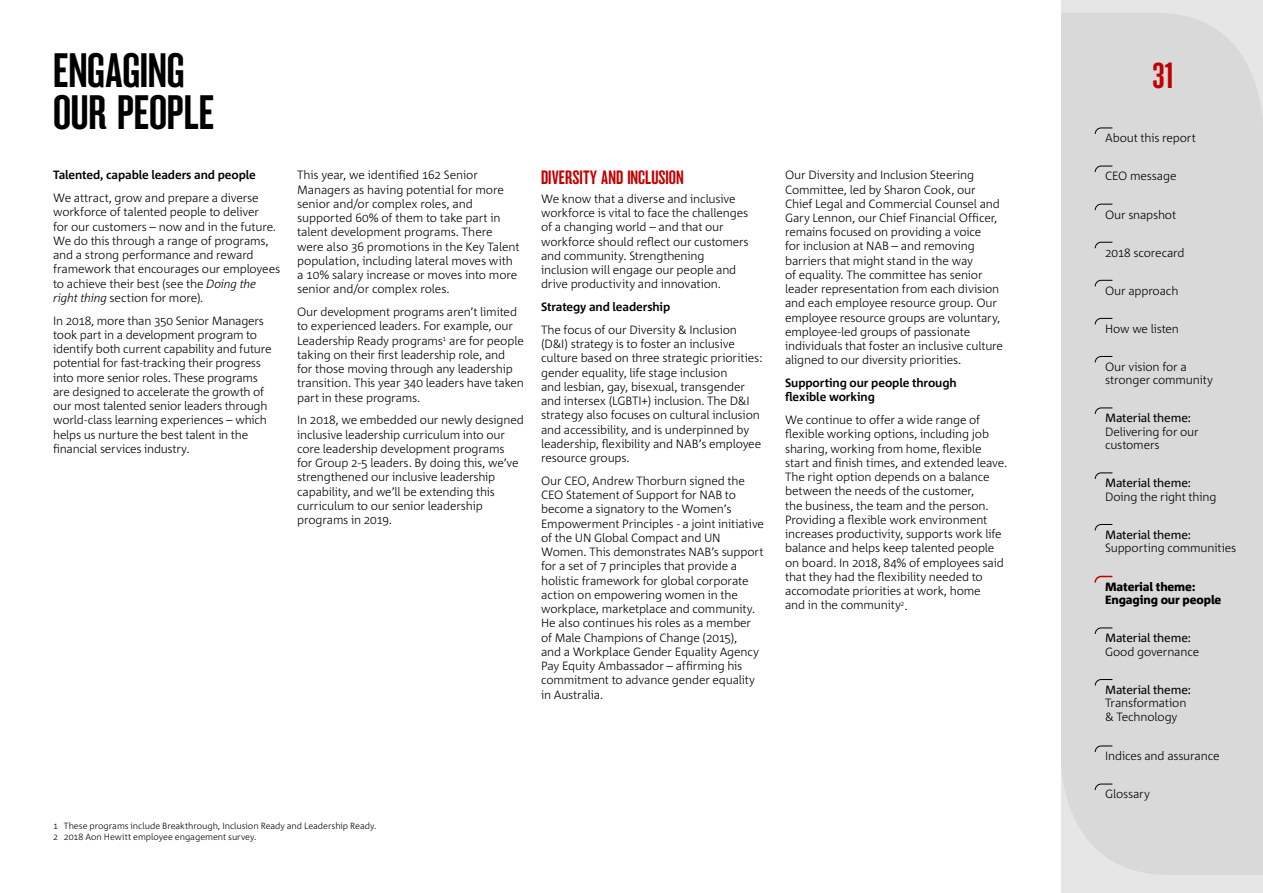
<style>
.page{position:relative;width:1263px;height:893px;background:#fff}
.page>*{position:absolute;margin:0;border:0;box-sizing:border-box;transform-origin:0 0}
.t1{font:45px/42px "NAB Impact";letter-spacing:-.005em;color:#000}
.t2{font:33.6px "NAB Impact";color:#c20000}
.t3{font:18px "NAB Impact";color:#c20000}
.t4{font:300 12px/14.2px "Corpid";letter-spacing:-.015em;color:#000}
.t5{font:700 12px/14.2px "Corpid";letter-spacing:-.01em;color:#000}
.t6{font:12px "Corpid";letter-spacing:-.01em;color:#000}
.t7{font:800 12px/13.5px "Corpid";letter-spacing:-.01em;color:#000}
.t8{font:300 9px/10.5px "Corpid";letter-spacing:-.005em;color:#000}
.s1{font-style:italic}
</style>
<div class="page">
<div style="left:1061px;top:0;width:202px;height:893px;background:#e6e6e6"></div>
<div style="left:1061px;top:13px;width:202px;height:862px;background:#d9d9d9"></div>
<svg style="left:1094px;top:127px;width:19px;height:8px"></svg>
<svg style="left:1094px;top:165px;width:19px;height:8px"></svg>
<svg style="left:1094px;top:241px;width:19px;height:8px"></svg>
<svg style="left:1094px;top:203px;width:19px;height:8px"></svg>
<svg style="left:1094px;top:280px;width:19px;height:7px"></svg>
<svg style="left:1094px;top:318px;width:19px;height:7px"></svg>
<svg style="left:1094px;top:407px;width:19px;height:8px"></svg>
<svg style="left:1094px;top:356px;width:19px;height:7px"></svg>
<svg style="left:1094px;top:472px;width:19px;height:8px"></svg>
<svg style="left:1094px;top:524px;width:19px;height:7px"></svg>
<svg style="left:1094px;top:627px;width:19px;height:8px"></svg>
<svg style="left:1094px;top:679px;width:19px;height:7px"></svg>
<svg style="left:1094px;top:745px;width:19px;height:8px"></svg>
<svg style="left:1094px;top:783px;width:19px;height:8px"></svg>
<div style="left:1090px;top:572px;width:161px;height:39px;background:#d9d9d9"></div>
<svg style="left:1094px;top:575px;width:19px;height:8px"></svg>
<h1 class="t1" style="left:53px;top:52px;width:162px">ENGAGING<br>OUR PEOPLE</h1>
<p class="t5" style="left:53px;top:168px;width:204px">Talented, capable leaders and people</p>
<p class="t4" style="left:53px;top:191px;width:228px">We attract, grow and prepare a diverse workforce of talented people to deliver<br>for our customers – now and in the future.<br>We do this through a range of programs, and a strong performance and reward framework that encourages our employees to achieve their best (see the <span class="s1">Doing the right thing</span> section for more).</p>
<p class="t4" style="left:53px;top:313px;width:220px">In 2018, more than 350 Senior Managers took part in a development program to identify both current capability and future potential for fast-tracking their progress into more senior roles. These programs are designed to accelerate the growth of our most talented senior leaders through world-class learning experiences – which helps us nurture the best talent in the financial services industry.</p>
<p class="t4" style="left:297px;top:168px;width:224px">This year, we identified 162 Senior Managers as having potential for more senior and/or complex roles, and supported 60% of them to take part in talent development programs. There were also 36 promotions in the Key Talent population, including lateral moves with a 10% salary increase or moves into more senior and/or complex roles.</p>
<p class="t4" style="left:297px;top:305px;width:228px">Our development programs aren’t limited to experienced leaders. For example, our Leadership Ready programs<sup>1</sup> are for people taking on their first leadership role, and<br>for those moving through any leadership transition. This year 340 leaders have taken part in these programs.</p>
<p class="t4" style="left:297px;top:413px;width:228px">In 2018, we embedded our newly designed inclusive leadership curriculum into our core leadership development programs<br>for Group 2-5 leaders. By doing this, we’ve strengthened our inclusive leadership capability, and we’ll be extending this curriculum to our senior leadership programs in 2019.</p>
<h3 class="t3" style="left:541px;top:170px;width:144px">DIVERSITY AND INCLUSION</h3>
<p class="t4" style="left:541px;top:192px;width:209px">We know that a diverse and inclusive workforce is vital to face the challenges of a changing world – and that our workforce should reflect our customers and community. Strengthening inclusion will engage our people and drive productivity and innovation.</p>
<p class="t5" style="left:541px;top:300px;width:131px">Strategy and leadership</p>
<p class="t4" style="left:541px;top:323px;width:223px">The focus of our Diversity &amp; Inclusion (D&amp;I) strategy is to foster an inclusive culture based on three strategic priorities: gender equality, life stage inclusion<br>and lesbian, gay, bisexual, transgender and intersex (LGBTI+) inclusion. The D&amp;I strategy also focuses on cultural inclusion and accessibility, and is underpinned by leadership, flexibility and NAB’s employee resource groups.</p>
<p class="t4" style="left:541px;top:474px;width:224px">Our CEO, Andrew Thorburn signed the CEO Statement of Support for NAB to become a signatory to the Women’s Empowerment Principles - a joint initiative of the UN Global Compact and UN Women. This demonstrates NAB’s support for a set of 7 principles that provide a holistic framework for global corporate action on empowering women in the workplace, marketplace and community.<br>He also continues his roles as a member of Male Champions of Change (2015),<br>and a Workplace Gender Equality Agency Pay Equity Ambassador – affirming his commitment to advance gender equality in Australia.</p>
<p class="t4" style="left:785px;top:168px;width:219px">Our Diversity and Inclusion Steering Committee, led by Sharon Cook, our Chief Legal and Commercial Counsel and Gary Lennon, our Chief Financial Officer, remains focused on providing a voice<br>for inclusion at NAB – and removing barriers that might stand in the way<br>of equality. The committee has senior leader representation from each division and each employee resource group. Our employee resource groups are voluntary, employee-led groups of passionate individuals that foster an inclusive culture aligned to our diversity priorities.</p>
<p class="t5" style="left:785px;top:376px;width:173px">Supporting our people through flexible working</p>
<p class="t4" style="left:785px;top:413px;width:224px">We continue to offer a wide range of flexible working options, including job sharing, working from home, flexible start and finish times, and extended leave.<br>The right option depends on a balance between the needs of the customer,<br>the business, the team and the person.<br>Providing a flexible work environment increases productivity, supports work life balance and helps keep talented people on board. In 2018, 84% of employees said that they had the flexibility needed to accomodate priorities at work, home<br>and in the community<sup>2</sup>.</p>
<p class="t8" style="left:53px;top:821px;width:325px">1 These programs include Breakthrough, Inclusion Ready and Leadership Ready.<br>2 2018 Aon Hewitt employee engagement survey.</p>
<h2 class="t2" style="left:1152px;top:61px;width:22px">31</h2>
<p class="t4" style="left:1105px;top:131px;width:92px">About this report</p>
<p class="t4" style="left:1105px;top:169px;width:73px">CEO message</p>
<p class="t4" style="left:1105px;top:207px;width:73px">Our snapshot</p>
<p class="t4" style="left:1105px;top:245px;width:81px">2018 scorecard</p>
<p class="t4" style="left:1105px;top:283px;width:75px">Our approach</p>
<p class="t4" style="left:1105px;top:322px;width:75px">How we listen</p>
<p class="t4" style="left:1105px;top:360px;width:109px;line-height:13.5px">Our vision for a stronger community</p>
<p class="t6" style="left:1105px;top:412px;width:88px">Material theme:</p>
<p class="t4" style="left:1105px;top:425px;width:95px;line-height:13.5px">Delivering for our customers</p>
<p class="t6" style="left:1105px;top:476px;width:88px">Material theme:</p>
<p class="t4" style="left:1105px;top:490px;width:113px">Doing the right thing</p>
<p class="t6" style="left:1105px;top:528px;width:88px">Material theme:</p>
<p class="t4" style="left:1105px;top:541px;width:133px">Supporting communities</p>
<p class="t6" style="left:1133px;top:580px;width:60px">rial theme:</p>
<p class="t4" style="left:1138px;top:593px;width:79px">ing our people</p>
<p class="t6" style="left:1105px;top:632px;width:88px">Material theme:</p>
<p class="t4" style="left:1105px;top:645px;width:96px">Good governance</p>
<p class="t6" style="left:1105px;top:683px;width:88px">Material theme:</p>
<p class="t4" style="left:1105px;top:697px;width:83px;line-height:13.5px">Transformation &amp; Technology</p>
<p class="t4" style="left:1105px;top:749px;width:116px">Indices and assurance</p>
<p class="t4" style="left:1105px;top:787px;width:46px">Glossary</p>
<p class="t7" style="left:1105px;top:580px;width:118px">Material theme:<br>Engaging our people</p>
</div>
